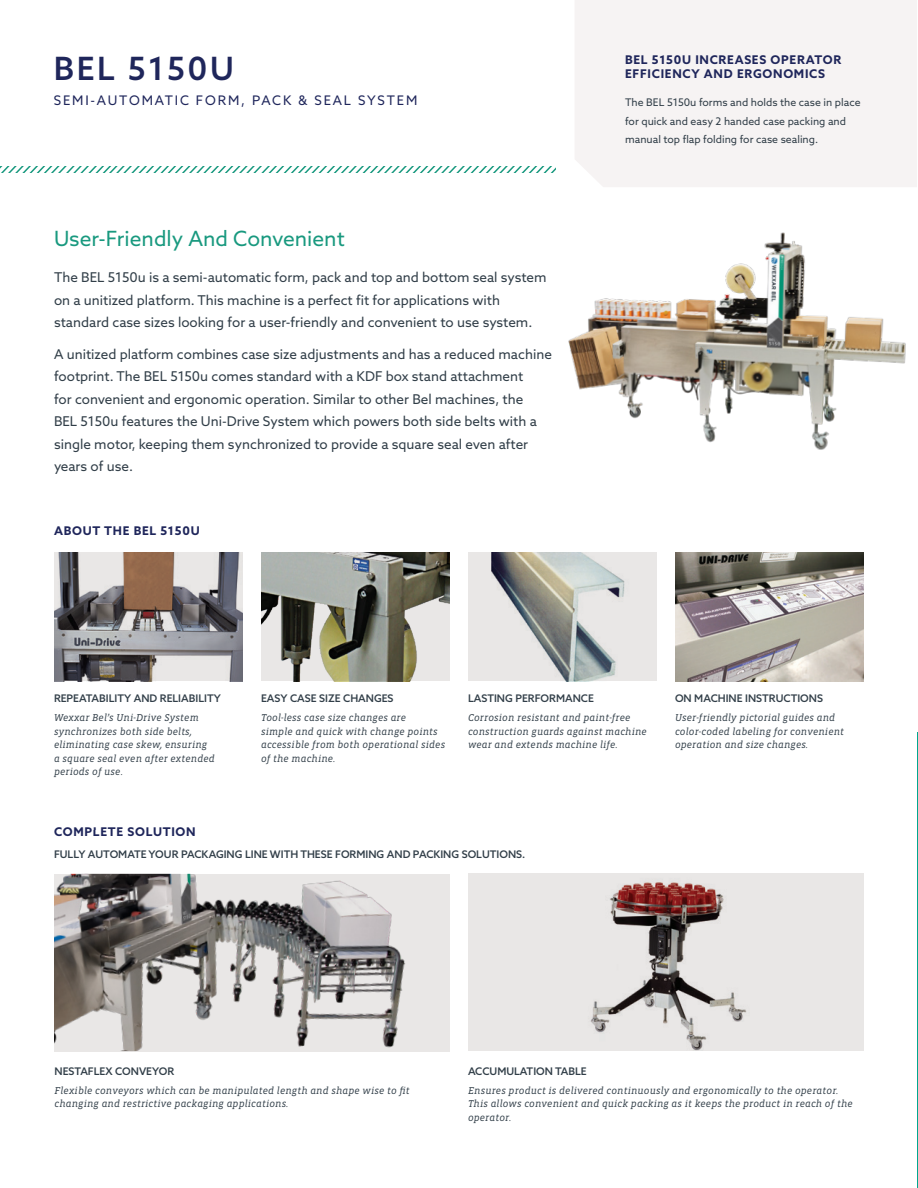
<style>
.page{position:relative;width:918px;height:1188px;background:#fff}
.page>*{position:absolute;margin:0;border:0;box-sizing:border-box;transform-origin:0 0}
.H2_-_Heading_Blue{font:500 32.1px "Azo Sans";letter-spacing:.08em;color:#1f265b}
.H4_-_Heading_Green{font:21px "Azo Sans";color:#19997f}
.B1_-_Body_-_Standard{font:13.5px/22.5px "Azo Sans";color:#313e48}
.H6_-_Heading_Blue{font:13.2px "Azo Sans";letter-spacing:.14em;color:#1f265b}
.H7_-_Heading_Blue{font:700 12px/14.4px "Azo Sans";letter-spacing:.06em;color:#1f265b}
.H8_-_Heading_Gray{font:500 10.5px "Azo Sans";color:#313e48}
.B3_-_Body_Small{font:10.5px/18.8px "Azo Sans";color:#313e48}
.H7_-_Heading_Blue-2{font:500 10.5px "Azo Sans";color:#313e48}
.B5_-_Captions{font:italic 10.2px/13.5px "Vista Slab OTCE";letter-spacing:.01em;color:#313e48}
</style>
<div class="page">
<svg style="left:0;top:166px;width:555px;height:7px"></svg>
<hr style="left:917px;top:732px;width:1px;height:456px;background:#00a78e">
<div style="left:575px;top:0;width:342px;height:187px;background:#f6f3f3"></div>
<img style="left:568px;top:232px;width:338px;height:218px">
<div style="left:468px;top:552px;width:189px;height:129px;background:#e9e7e6"></div>
<img style="left:492px;top:552px;width:133px;height:129px">
<img style="left:675px;top:552px;width:189px;height:129px">
<img style="left:54px;top:552px;width:189px;height:129px">
<img style="left:261px;top:552px;width:189px;height:129px">
<div style="left:468px;top:874px;width:396px;height:177px;background:#e9e7e6"></div>
<img style="left:590px;top:882px;width:157px;height:169px">
<div style="left:54px;top:874px;width:396px;height:177px;background:#e9e7e6"></div>
<img style="left:54px;top:874px;width:352px;height:177px">
<p class="H2_-_Heading_Blue" style="left:54px;top:47px;width:182px">BEL 5150U</p>
<p class="H6_-_Heading_Blue" style="left:54px;top:91px;width:365px">SEMI-AUTOMATIC FORM, PACK &amp; SEAL SYSTEM</p>
<p class="H4_-_Heading_Green" style="left:54px;top:225px;width:292px">User-Friendly And Convenient</p>
<p class="B1_-_Body_-_Standard" style="left:54px;top:266px;width:494px">The BEL 5150u is a semi-automatic form, pack and top and bottom seal system on a unitized platform. This machine is a perfect fit for applications with standard case sizes looking for a user-friendly and convenient to use system.</p>
<p class="B1_-_Body_-_Standard" style="left:54px;top:342px;width:499px">A unitized platform combines case size adjustments and has a reduced machine footprint. The BEL 5150u comes standard with a KDF box stand attachment<br>for convenient and ergonomic operation. Similar to other Bel machines, the<br>BEL 5150u features the Uni-Drive System which powers both side belts with a single motor, keeping them synchronized to provide a square seal even after years of use.</p>
<p class="H7_-_Heading_Blue" style="left:54px;top:523px;width:147px">ABOUT THE BEL 5150U</p>
<p class="H7_-_Heading_Blue" style="left:625px;top:52px;width:218px">BEL 5150U INCREASES OPERATOR<br>EFFICIENCY AND ERGONOMICS</p>
<p class="B3_-_Body_Small" style="left:625px;top:93px;width:237px">The BEL 5150u forms and holds the case in place for quick and easy 2 handed case packing and manual top flap folding for case sealing.</p>
<p class="H8_-_Heading_Gray" style="left:54px;top:692px;width:168px">REPEATABILITY AND RELIABILITY</p>
<p class="B5_-_Captions" style="left:54px;top:711px;width:162px">Wexxar Bel’s Uni-Drive System synchronizes both side belts, eliminating case skew, ensuring a square seal even after extended periods of use.</p>
<p class="H8_-_Heading_Gray" style="left:261px;top:692px;width:134px">EASY CASE SIZE CHANGES</p>
<p class="B5_-_Captions" style="left:261px;top:711px;width:186px">Tool-less case size changes are<br>simple and quick with change points accessible from both operational sides of the machine.</p>
<p class="H8_-_Heading_Gray" style="left:468px;top:692px;width:127px">LASTING PERFORMANCE</p>
<p class="B5_-_Captions" style="left:468px;top:711px;width:180px">Corrosion resistant and paint-free construction guards against machine wear and extends machine life.</p>
<p class="H7_-_Heading_Blue" style="left:54px;top:825px;width:143px">COMPLETE SOLUTION</p>
<p class="H7_-_Heading_Blue-2" style="left:54px;top:847px;width:473px">FULLY AUTOMATE YOUR PACKAGING LINE WITH THESE FORMING AND PACKING SOLUTIONS.</p>
<p class="H8_-_Heading_Gray" style="left:675px;top:692px;width:150px">ON MACHINE INSTRUCTIONS</p>
<p class="B5_-_Captions" style="left:675px;top:711px;width:171px">User-friendly pictorial guides and color-coded labeling for convenient operation and size changes.</p>
<p class="H8_-_Heading_Gray" style="left:55px;top:1064px;width:121px">NESTAFLEX CONVEYOR</p>
<p class="B5_-_Captions" style="left:55px;top:1083px;width:357px">Flexible conveyors which can be manipulated length and shape wise to fit changing and restrictive packaging applications.</p>
<p class="H8_-_Heading_Gray" style="left:468px;top:1064px;width:120px">ACCUMULATION TABLE</p>
<p class="B5_-_Captions" style="left:468px;top:1083px;width:386px">Ensures product is delivered continuously and ergonomically to the operator.<br>This allows convenient and quick packing as it keeps the product in reach of the operator.</p>
</div>
